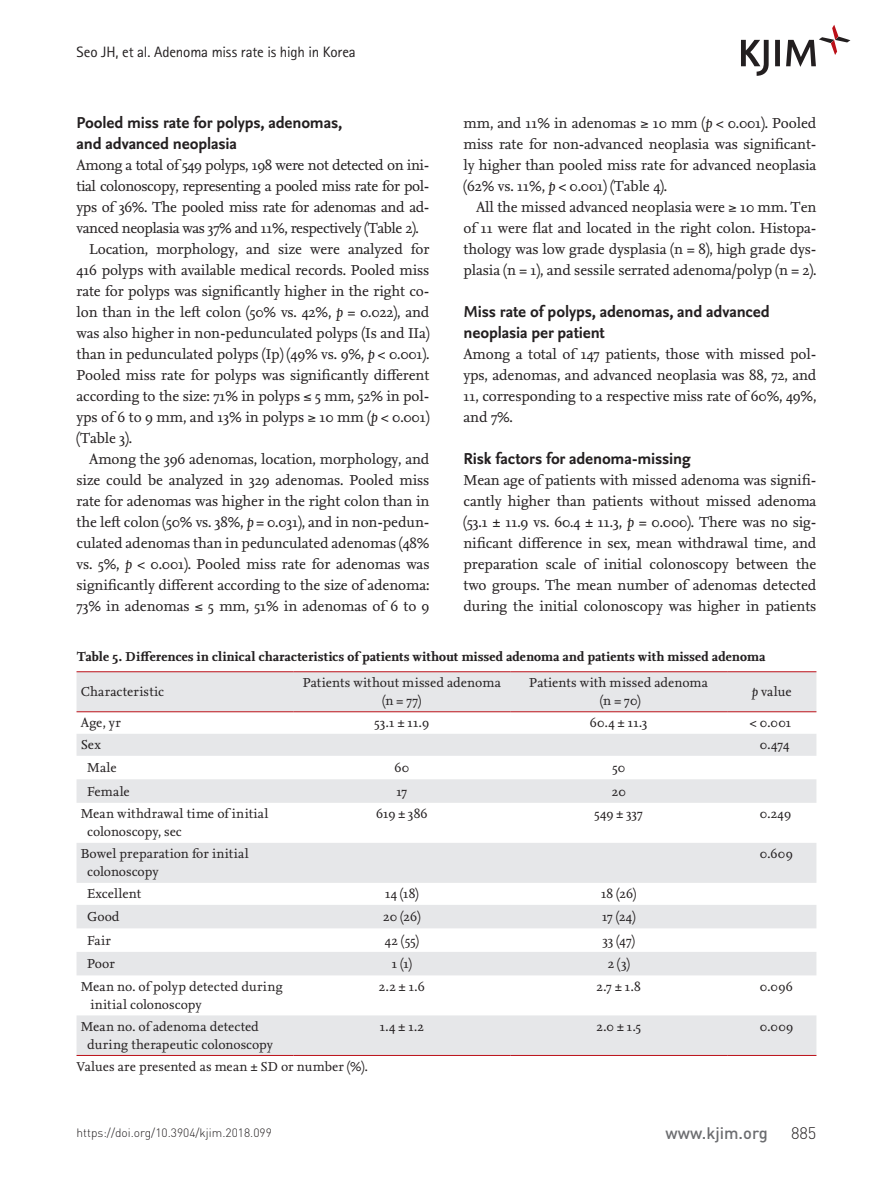
<style>
.page{position:relative;width:893px;height:1191px;background:#fff}
.page>*{position:absolute;margin:0;border:0;box-sizing:border-box;transform-origin:0 0}
.제목2{font:700 16.5px/21px "Nexus Sans";letter-spacing:-.01em;color:#231f20}
.t1{font:500 16.5px "DIN Pro";color:#6c6d70}
.t2{font:300 16.5px "DIN Pro";color:#231f20}
.들였쓰기_본문{font:15px/21px "Nexus Serif";letter-spacing:-.01em;color:#231f20;text-align:justify}
.본문첫단락{font:15px/21px "Nexus Serif";letter-spacing:-.01em;color:#231f20;text-align:justify}
.t3{font:15px "Rotis Sans Serif Std";letter-spacing:-.01em;color:#231f20}
.테이블{font:13.5px/18px "Nexus Serif";color:#231f20}
.테이블제목{font:700 13.5px "Nexus Serif";letter-spacing:.005em;color:#231f20}
.t4{font:300 12px "DIN Pro";color:#231f20}
.s1{font-style:italic}
</style>
<div class="page">
<svg style="left:741px;top:25px;width:109px;height:51px"></svg>
<svg style="left:77px;top:672px;width:739px;height:383px;fill:#e6e7e9"></svg>
<hr style="left:77px;top:671px;width:216px;height:1px;background:#bb1018">
<hr style="left:293px;top:671px;width:217px;height:1px;background:#bb1018">
<hr style="left:510px;top:671px;width:217px;height:1px;background:#bb1018">
<hr style="left:727px;top:671px;width:89px;height:1px;background:#bb1018">
<hr style="left:77px;top:711px;width:216px;height:1px;background:#bb1018">
<hr style="left:293px;top:711px;width:217px;height:1px;background:#bb1018">
<hr style="left:510px;top:711px;width:217px;height:1px;background:#bb1018">
<hr style="left:727px;top:711px;width:89px;height:1px;background:#bb1018">
<hr style="left:77px;top:1055px;width:216px;height:1px;background:#bb1018">
<hr style="left:293px;top:1055px;width:217px;height:1px;background:#bb1018">
<hr style="left:510px;top:1055px;width:217px;height:1px;background:#bb1018">
<hr style="left:727px;top:1055px;width:89px;height:1px;background:#bb1018">
<p class="t3" style="left:77px;top:43px;width:281px">Seo JH, et al. Adenoma miss rate is high in Korea</p>
<p class="제목2" style="left:77px;top:111px;width:267px">Pooled miss rate for polyps, adenomas, and advanced neoplasia</p>
<p class="본문첫단락" style="left:77px;top:154px;width:354px">Among a total of 549 polyps, 198 were not detected on ini&shy;tial colonoscopy, representing a pooled miss rate for pol&shy;yps of 36%. The pooled miss rate for adenomas and ad&shy;vanced neoplasia was 37% and 11%, respectively (Table 2).</p>
<p class="들였쓰기_본문" style="left:77px;top:238px;width:354px;text-indent:13px">Location, morphology, and size were analyzed for 416 polyps with available medical records. Pooled miss rate for polyps was significantly higher in the right co&shy;lon than in the left colon (50% vs. 42%, <span class="s1">p</span> = 0.022), and was also higher in non-pedunculated polyps (Is and IIa) than in pedunculated polyps (Ip) (49% vs. 9%, <span class="s1">p</span> &lt; 0.001).<br>Pooled miss rate for polyps was significantly different according to the size: 71% in polyps ≤ 5 mm, 52% in pol&shy;yps of 6 to 9 mm, and 13% in polyps ≥ 10 mm (<span class="s1">p</span> &lt; 0.001) (Table 3).</p>
<p class="들였쓰기_본문" style="left:77px;top:448px;width:354px;text-indent:13px">Among the 396 adenomas, location, morphology, and size could be analyzed in 329 adenomas. Pooled miss rate for adenomas was higher in the right colon than in the left colon (50% vs. 38%, <span class="s1">p</span> = 0.031), and in non-pedun&shy;culated adenomas than in pedunculated adenomas (48% vs. 5%, <span class="s1">p</span> &lt; 0.001). Pooled miss rate for adenomas was significantly different according to the size of adenoma:<br>73% in adenomas ≤ 5 mm, 51% in adenomas of 6 to 9</p>
<p class="들였쓰기_본문" style="left:463px;top:112px;width:354px">mm, and 11% in adenomas ≥ 10 mm (<span class="s1">p</span> &lt; 0.001). Pooled miss rate for non-advanced neoplasia was significant&shy;ly higher than pooled miss rate for advanced neoplasia (62% vs. 11%, <span class="s1">p</span> &lt; 0.001) (Table 4).</p>
<p class="들였쓰기_본문" style="left:463px;top:196px;width:354px;text-indent:13px">All the missed advanced neoplasia were ≥ 10 mm. Ten of 11 were flat and located in the right colon. Histopa&shy;thology was low grade dysplasia (n = 8), high grade dys&shy;plasia (n = 1), and sessile serrated adenoma/polyp (n = 2).</p>
<p class="제목2" style="left:463px;top:300px;width:308px">Miss rate of polyps, adenomas, and advanced neoplasia per patient</p>
<p class="본문첫단락" style="left:463px;top:343px;width:354px">Among a total of 147 patients, those with missed pol&shy;yps, adenomas, and advanced neoplasia was 88, 72, and 11, corresponding to a respective miss rate of 60%, 49%, and 7%.</p>
<p class="제목2" style="left:463px;top:447px;width:229px">Risk factors for adenoma-missing</p>
<p class="본문첫단락" style="left:463px;top:469px;width:354px">Mean age of patients with missed adenoma was signifi&shy;cantly higher than patients without missed adenoma (53.1 ± 11.9 vs. 60.4 ± 11.3, <span class="s1">p</span> = 0.000). There was no sig&shy;nificant difference in sex, mean withdrawal time, and preparation scale of initial colonoscopy between the two groups. The mean number of adenomas detected during the initial colonoscopy was higher in patients</p>
<p class="테이블제목" style="left:77px;top:647px;width:690px">Table 5. Differences in clinical characteristics of patients without missed adenoma and patients with missed adenoma</p>
<p class="테이블" style="left:81px;top:682px;width:85px">Characteristic</p>
<p class="테이블" style="left:303px;top:673px;width:199px;text-align:center">Patients without missed adenoma (n = 77)</p>
<p class="테이블" style="left:529px;top:673px;width:180px">Patients with missed adenoma</p>
<p class="테이블" style="left:752px;top:682px;width:41px"><span class="s1">p</span> value</p>
<p class="테이블" style="left:600px;top:691px;width:42px">(n = 70)</p>
<p class="테이블" style="left:81px;top:713px;width:42px">Age, yr</p>
<p class="테이블" style="left:374px;top:713px;width:56px">53.1 ± 11.9</p>
<p class="테이블" style="left:590px;top:713px;width:59px">60.4 ± 11.3</p>
<p class="테이블" style="left:750px;top:713px;width:43px">&lt; 0.001</p>
<p class="테이블" style="left:81px;top:735px;width:22px">Sex</p>
<p class="테이블" style="left:760px;top:735px;width:31px">0.474</p>
<p class="테이블" style="left:87px;top:758px;width:31px">Male</p>
<p class="테이블" style="left:394px;top:758px;width:16px">60</p>
<p class="테이블" style="left:612px;top:758px;width:14px">50</p>
<p class="테이블" style="left:87px;top:782px;width:44px">Female</p>
<p class="테이블" style="left:396px;top:782px;width:12px">17</p>
<p class="테이블" style="left:612px;top:782px;width:16px">20</p>
<p class="테이블" style="left:87px;top:804px;width:183px;text-indent:-6px">Mean withdrawal time of initial colonoscopy, sec</p>
<p class="테이블" style="left:376px;top:804px;width:53px">619 ± 386</p>
<p class="테이블" style="left:594px;top:804px;width:50px">549 ± 337</p>
<p class="테이블" style="left:760px;top:804px;width:33px">0.249</p>
<p class="테이블" style="left:87px;top:844px;width:163px;text-indent:-6px">Bowel preparation for initial colonoscopy</p>
<p class="테이블" style="left:760px;top:844px;width:34px">0.609</p>
<p class="테이블" style="left:87px;top:884px;width:55px">Excellent</p>
<p class="테이블" style="left:385px;top:884px;width:35px">14 (18)</p>
<p class="테이블" style="left:601px;top:884px;width:37px">18 (26)</p>
<p class="테이블" style="left:87px;top:907px;width:34px">Good</p>
<p class="테이블" style="left:383px;top:907px;width:39px">20 (26)</p>
<p class="테이블" style="left:602px;top:907px;width:35px">17 (24)</p>
<p class="테이블" style="left:87px;top:931px;width:25px">Fair</p>
<p class="테이블" style="left:385px;top:931px;width:35px">42 (55)</p>
<p class="테이블" style="left:603px;top:931px;width:34px">33 (47)</p>
<p class="테이블" style="left:87px;top:954px;width:29px">Poor</p>
<p class="테이블" style="left:392px;top:954px;width:22px">1 (1)</p>
<p class="테이블" style="left:608px;top:954px;width:24px">2 (3)</p>
<p class="테이블" style="left:90px;top:977px;width:194px;text-indent:-10px">Mean no. of polyp detected during initial colonoscopy</p>
<p class="테이블" style="left:379px;top:977px;width:47px">2.2 ± 1.6</p>
<p class="테이블" style="left:597px;top:977px;width:46px">2.7 ± 1.8</p>
<p class="테이블" style="left:760px;top:977px;width:35px">0.096</p>
<p class="테이블" style="left:87px;top:1017px;width:187px;text-indent:-6px">Mean no. of adenoma detected during therapeutic colonoscopy</p>
<p class="테이블" style="left:380px;top:1017px;width:46px">1.4 ± 1.2</p>
<p class="테이블" style="left:596px;top:1017px;width:46px">2.0 ± 1.5</p>
<p class="테이블" style="left:760px;top:1017px;width:35px">0.009</p>
<p class="테이블" style="left:77px;top:1057px;width:293px">Values are presented as mean ± SD or number (%).</p>
<p class="t4" style="left:77px;top:1124px;width:197px">https://doi.org/10.3904/kjim.2018.099</p>
<p class="t1" style="left:666px;top:1121px;width:104px">www.kjim.org</p>
<p class="t2" style="left:791px;top:1121px;width:27px">885</p>
</div>
